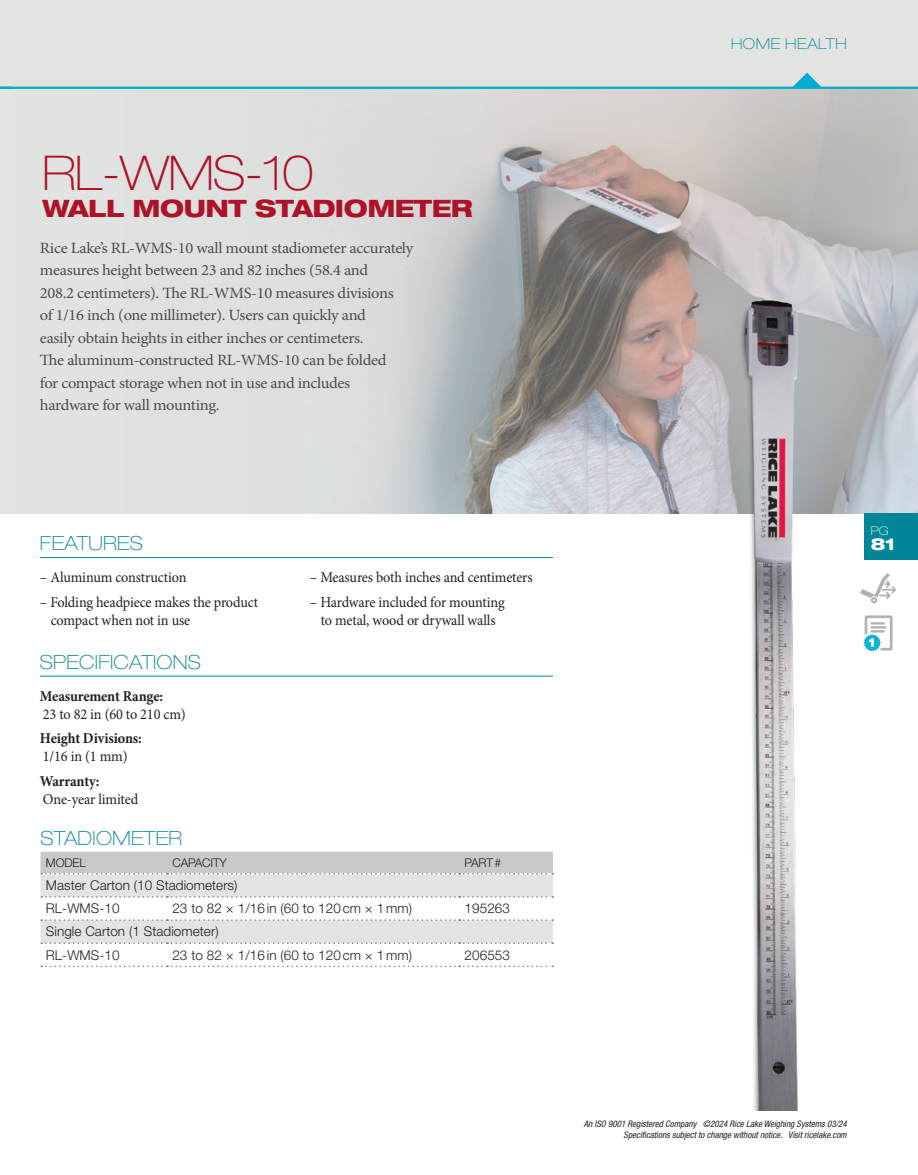
<style>
.page{position:relative;width:918px;height:1175px;background:#fff}
.page>*{position:absolute;margin:0;border:0;box-sizing:border-box;transform-origin:0 0}
.Model_Name{font:100 expanded 48px "Helvetica Neue LT Std";letter-spacing:-.02em;color:#ae1229}
.Model_Name-2{font:800 expanded 24px "Helvetica Neue LT Std";letter-spacing:-.02em;color:#ae1229}
.SubHead_Blue_with_Rule{font:100 expanded 19.5px "Helvetica Neue LT Std";letter-spacing:.01em;color:#008599}
.SubHead_Blue{font:100 expanded 19.5px "Helvetica Neue LT Std";letter-spacing:.01em;color:#008599}
.t1{font:800 expanded 16.5px "Helvetica Neue LT Std";color:#fff}
.Product_Information{font:15.6px/22.5px "Minion Pro";letter-spacing:-.02em;color:#4b4c4d;scale:1.05 1}
.Specifications{font:15px/18px "Minion Pro";letter-spacing:-.01em;color:#231f20;scale:.95 1}
.Specifications-2{font:700 15px/18px "Minion Pro";letter-spacing:-.01em;color:#231f20;scale:.95 1}
.Highlights_TopRight{font:100 expanded 15px "Helvetica Neue LT Std";letter-spacing:.04em;color:#008599}
.Info_-_Body_Copy{font:300 13.5px "Helvetica Neue LT Std";letter-spacing:.005em;color:#231f20}
.Table_Head{font:300 12px "Helvetica Neue LT Std";letter-spacing:-.01em;color:#231f20}
.t2{font:100 expanded 12px "Helvetica Neue LT Std";color:#fff}
.t3{font:italic condensed 9px "Helvetica Neue LT Std";color:#231f20}
.s1{font-weight:700}
.s2{font-weight:400}
</style>
<div class="page">
<div style="left:0;top:0;width:918px;height:88px;background:#e2e4e2"></div>
<div style="left:0;top:88px;width:918px;height:425px;background:#dfe1df"></div>
<svg style="left:860px;top:573px;width:36px;height:30px"></svg>
<svg style="left:863px;top:615px;width:30px;height:36px"></svg>
<img style="left:381px;top:89px;width:537px;height:424px">
<svg style="left:41px;top:965px;width:474px;height:2px"></svg>
<svg style="left:40px;top:851px;width:478px;height:93px"></svg>
<img style="left:518px;top:179px;width:330px;height:931px">
<hr style="left:40px;top:557px;width:513px;height:1px;background:#008599">
<hr style="left:40px;top:676px;width:513px;height:1px;background:#008599">
<div style="left:864px;top:513px;width:54px;height:47px;background:#008599"></div>
<svg style="left:792px;top:73px;width:30px;height:14px"></svg>
<hr style="left:0;top:87px;width:918px;height:2px;background:#00abcd">
<p class="Model_Name" style="left:42px;top:144px;width:273px">RL-WMS-10</p>
<p class="Model_Name-2" style="left:42px;top:193px;width:432px">WALL MOUNT STADIOMETER</p>
<p class="Product_Information" style="left:40px;top:236px;width:357px">Rice Lake’s RL-WMS-10 wall mount stadiometer accurately measures height between 23 and 82 inches (58.4 and<br>208.2 centimeters). The RL-WMS-10 measures divisions<br>of 1/16 inch (one millimeter). Users can quickly and<br>easily obtain heights in either inches or centimeters.<br>The aluminum-constructed RL-WMS-10 can be folded<br>for compact storage when not in use and includes hardware for wall mounting.</p>
<p class="SubHead_Blue_with_Rule" style="left:40px;top:532px;width:104px">FEATURES</p>
<p class="Specifications" style="left:40px;top:568px;width:156px">– Aluminum construction</p>
<p class="Specifications" style="left:51px;top:593px;width:220px;text-indent:-11px">– Folding headpiece makes the product compact when not in use</p>
<p class="SubHead_Blue_with_Rule" style="left:40px;top:650px;width:162px">SPECIFICATIONS</p>
<p class="Specifications" style="left:40px;top:687px;width:155px"><span class="s1">Measurement Range:<br></span>23 to 82 in (60 to 210 cm)</p>
<p class="Specifications-2" style="left:40px;top:729px;width:109px">Height Divisions:<br><span class="s2">1/16 in (1 mm)</span></p>
<p class="Specifications" style="left:40px;top:772px;width:105px"><span class="s1">Warranty:<br></span>One-year limited</p>
<p class="Specifications" style="left:310px;top:568px;width:236px">– Measures both inches and centimeters</p>
<p class="Specifications" style="left:310px;top:593px;width:207px;text-align:center">– Hardware included for mounting to metal, wood or drywall walls</p>
<p class="SubHead_Blue" style="left:40px;top:826px;width:143px">STADIOMETER</p>
<p class="Table_Head" style="left:46px;top:855px;width:42px">MODEL</p>
<p class="Table_Head" style="left:172px;top:855px;width:56px">CAPACITY</p>
<p class="Table_Head" style="left:465px;top:855px;width:38px">PART#</p>
<p class="Info_-_Body_Copy" style="left:46px;top:877px;width:193px">Master Carton (10 Stadiometers)</p>
<p class="Info_-_Body_Copy" style="left:46px;top:900px;width:75px">RL-WMS-10</p>
<p class="Info_-_Body_Copy" style="left:172px;top:900px;width:241px">23 to 82 × 1/16in (60 to 120cm × 1mm)</p>
<p class="Info_-_Body_Copy" style="left:465px;top:900px;width:47px">195263</p>
<p class="Info_-_Body_Copy" style="left:46px;top:923px;width:174px">Single Carton (1 Stadiometer)</p>
<p class="Info_-_Body_Copy" style="left:46px;top:946px;width:75px">RL-WMS-10</p>
<p class="Info_-_Body_Copy" style="left:172px;top:946px;width:241px">23 to 82 × 1/16in (60 to 120cm × 1mm)</p>
<p class="Info_-_Body_Copy" style="left:465px;top:946px;width:47px">206553</p>
<p class="Highlights_TopRight" style="left:731px;top:35px;width:117px">HOME HEALTH</p>
<p class="t2" style="left:871px;top:524px;width:20px">PG</p>
<p class="t1" style="left:871px;top:534px;width:26px">81</p>
<p class="t3" style="left:584px;top:1119px;width:265px">An ISO 9001 Registered Company ©2024 Rice Lake Weighing Systems 03/24</p>
<p class="t3" style="left:624px;top:1129px;width:225px">Specifications subject to change without notice. Visit ricelake.com</p>
</div>
